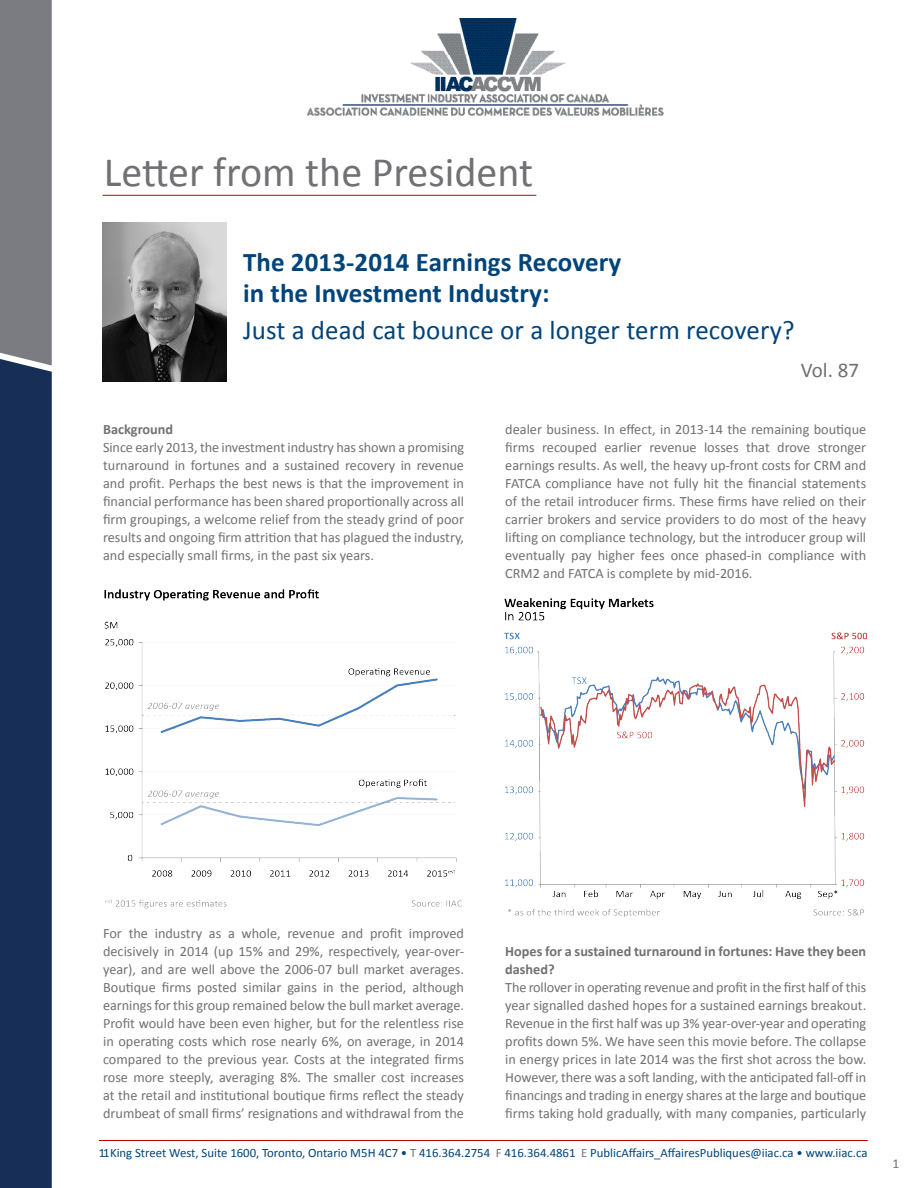
<style>
.page{position:relative;width:918px;height:1188px;background:#fff}
.page>*{position:absolute;margin:0;border:0;box-sizing:border-box;transform-origin:0 0}
.t1{font:42px "Calibri";color:#717074}
.Heading{font:700 27px "Calibri";letter-spacing:.005em;color:#00447b}
.Heading-2{font:27px "Calibri";letter-spacing:.005em;color:#00447b}
.Volume{font:21px "Calibri";color:#717074}
.t2{font:14.25px/18px "Calibri";color:#717074;text-align:justify}
.t3{font:700 14.25px/18px "Calibri";color:#717074}
.t4{font:13.5px "Calibri";color:#717074}
.t5{font:12.75px "Calibri";color:#00447b}
.s1{color:#717074}
</style>
<div class="page">
<hr style="left:99px;top:1140px;width:769px;height:1px;background:#c00000">
<svg style="left:0;top:0;width:52px;height:1188px;background:#374865"></svg>
<hr style="left:103px;top:195px;width:433px;height:1px;background:#c00000">
<img style="left:103px;top:222px;width:123px;height:160px">
<img style="left:104px;top:589px;width:358px;height:320px">
<img style="left:504px;top:598px;width:363px;height:319px">
<img style="left:308px;top:19px;width:355px;height:96px">
<p class="t1" style="left:104px;top:146px;width:431px">Letter from the President</p>
<p class="Heading" style="left:243px;top:245px;width:380px">The 2013-2014 Earnings Recovery</p>
<p class="Heading" style="left:243px;top:276px;width:308px">in the Investment Industry:</p>
<p class="Heading-2" style="left:243px;top:313px;width:553px">Just a dead cat bounce or a longer term recovery?</p>
<p class="t3" style="left:103px;top:420px;width:72px">Background</p>
<p class="t2" style="left:103px;top:438px;width:363px">Since early 2013, the investment industry has shown a promising turnaround in fortunes and a sustained recovery in revenue and profit. Perhaps the best news is that the improvement in financial performance has been shared proportionally across all firm groupings, a welcome relief from the steady grind of poor results and ongoing firm attrition that has plagued the industry, and especially small firms, in the past six years.</p>
<p class="Volume" style="left:801px;top:357px;width:60px">Vol. 87</p>
<p class="t2" style="left:505px;top:420px;width:363px">dealer business. In effect, in 2013-14 the remaining boutique firms recouped earlier revenue losses that drove stronger earnings results. As well, the heavy up-front costs for CRM and FATCA compliance have not fully hit the financial statements of the retail introducer firms. These firms have relied on their carrier brokers and service providers to do most of the heavy lifting on compliance technology, but the introducer group will eventually pay higher fees once phased-in compliance with CRM2 and FATCA is complete by mid-2016.</p>
<p class="t2" style="left:103px;top:924px;width:363px">For the industry as a whole, revenue and profit improved decisively in 2014 (up 15% and 29%, respectively, year-over&shy;year), and are well above the 2006-07 bull market averages.<br>Boutique firms posted similar gains in the period, although earnings for this group remained below the bull market average.<br>Profit would have been even higher, but for the relentless rise in operating costs which rose nearly 6%, on average, in 2014 compared to the previous year. Costs at the integrated firms rose more steeply, averaging 8%. The smaller cost increases at the retail and institutional boutique firms reflect the steady drumbeat of small firms’ resignations and withdrawal from the</p>
<p class="t3" style="left:505px;top:942px;width:362px">Hopes for a sustained turnaround in fortunes: Have they been dashed?</p>
<p class="t2" style="left:505px;top:978px;width:363px">The rollover in operating revenue and profit in the first half of this year signalled dashed hopes for a sustained earnings breakout.<br>Revenue in the first half was up 3% year-over-year and operating profits down 5%. We have seen this movie before. The collapse in energy prices in late 2014 was the first shot across the bow.<br>However, there was a soft landing, with the anticipated fall-off in financings and trading in energy shares at the large and boutique firms taking hold gradually, with many companies, particularly</p>
<p class="t5" style="left:99px;top:1145px;width:770px">11 King Street West, Suite 1600, Toronto, Ontario M5H 4C7 • <span class="s1">T</span> 416.364.2754 <span class="s1">F</span> 416.364.4861 <span class="s1">E</span> PublicAffairs_AffairesPubliques@iiac.ca • www.iiac.ca</p>
<p class="t4" style="left:892px;top:1155px;width:8px">1</p>
</div>
